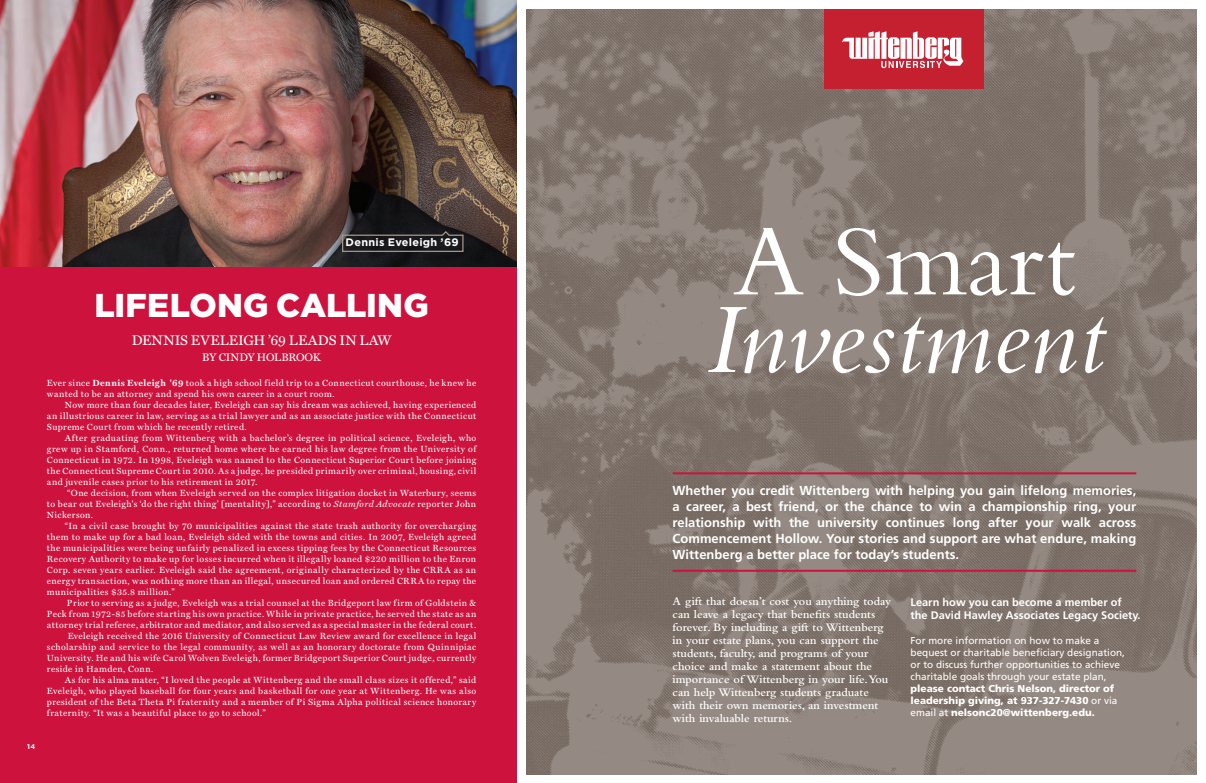
<style>
.page{position:relative;width:1206px;height:783px;background:#fff}
.page>*{position:absolute;margin:0;border:0;box-sizing:border-box;transform-origin:0 0}
.t1{font:italic 104.3px/77.6px "Bembo";color:#fff}
.t2{font:900 33px "Gotham";color:#fff}
.t3{font:14px "Miller Text";letter-spacing:.01em;color:#fff}
.t4{font:700 13px/16px "Frutiger";color:#fff;text-align:justify}
.t5{font:600 12px/13px "Bembo Std";color:#fff}
.t6{font:700 11px/13px "Frutiger";color:#fff}
.t7{font:11px "Miller Text";letter-spacing:-.015em;color:#fff}
.t8{font:700 10.9px "Gotham";letter-spacing:.025em;color:#fff}
.t9{font:10px/12px "Frutiger LT Std";color:#fff}
.t10{font:9px/11px "Miller Text";letter-spacing:.05em;color:#fff;text-align:justify}
._2nd_Paragraph{font:700 7px "Gotham";color:#fff}
.s1{font-weight:700}
.s2{font-style:italic}
.s3{font-style:normal}
.s4{font-family:"Frutiger";font-weight:900}
</style>
<div class="page">
<div style="left:0;top:0;width:517px;height:783px;background:#cd123d"></div>
<img style="left:527px;top:9px;width:670px;height:766px">
<div style="left:825px;top:9px;width:159px;height:79px;background:#c52030"></div>
<svg style="left:842px;top:31px;width:121px;height:37px"></svg>
<img style="left:0;top:0;width:517px;height:266px">
<svg style="left:341px;top:230px;width:123px;height:23px;background:#2a2929"></svg>
<hr style="left:673px;top:472px;width:463px;height:2px;background:#cd123d">
<hr style="left:673px;top:570px;width:463px;height:2px;background:#cd123d">
<p class="t8" style="left:346px;top:236px;width:115px">Dennis Eveleigh ’69</p>
<p class="_2nd_Paragraph" style="left:27px;top:742px;width:10px">14</p>
<p class="t2" style="left:95px;top:287px;width:336px">LIFELONG CALLING</p>
<p class="t3" style="left:132px;top:332px;width:261px">DENNIS EVELEIGH ’69 LEADS IN LAW</p>
<p class="t7" style="left:202px;top:351px;width:120px">BY CINDY HOLBROOK</p>
<p class="t10" style="left:47px;top:378px;width:431px">Ever since <span class="s1">Dennis Eveleigh '69</span> took a high school field trip to a Connecticut courthouse, he knew he wanted to be an attorney and spend his own career in a court room.</p>
<p class="t10" style="left:47px;top:400px;width:431px;text-indent:18px">Now more than four decades later, Eveleigh can say his dream was achieved, having experienced an illustrious career in law, serving as a trial lawyer and as an associate justice with the Connecticut Supreme Court from which he recently retired.</p>
<p class="t10" style="left:47px;top:433px;width:431px;text-indent:18px">After graduating from Wittenberg with a bachelor’s degree in political science, Eveleigh, who grew up in Stamford, Conn., returned home where he earned his law degree from the University of Connecticut in 1972. In 1998, Eveleigh was named to the Connecticut Superior Court before joining the Connecticut Supreme Court in 2010. As a judge, he presided primarily over criminal, housing, civil and juvenile cases prior to his retirement in 2017.</p>
<p class="t10" style="left:47px;top:488px;width:431px;text-indent:20px">“One decision, from when Eveleigh served on the complex litigation docket in Waterbury, seems to bear out Eveleigh's ‘do the right thing’ [mentality],” according to <span class="s2">Stamford Advocate</span> reporter John Nickerson.</p>
<p class="t10" style="left:47px;top:521px;width:431px;text-indent:18px">“In a civil case brought by 70 municipalities against the state trash authority for overcharging them to make up for a bad loan, Eveleigh sided with the towns and cities. In 2007, Eveleigh agreed the municipalities were being unfairly penalized in excess tipping fees by the Connecticut Resources Recovery Authority to make up for losses incurred when it illegally loaned $220 million to the Enron Corp. seven years earlier. Eveleigh said the agreement, originally characterized by the CRRA as an energy transaction, was nothing more than an illegal, unsecured loan and ordered CRRA to repay the municipalities $35.8 million.”</p>
<p class="t10" style="left:47px;top:598px;width:431px;text-indent:20px">Prior to serving as a judge, Eveleigh was a trial counsel at the Bridgeport law firm of Goldstein &amp; Peck from 1972-85 before starting his own practice. While in private practice, he served the state as an attorney trial referee, arbitrator and mediator, and also served as a special master in the federal court.</p>
<p class="t10" style="left:47px;top:631px;width:431px;text-indent:21px">Eveleigh received the 2016 University of Connecticut Law Review award for excellence in legal scholarship and service to the legal community, as well as an honorary doctorate from Quinnipiac University. He and his wife Carol Wolven Eveleigh, former Bridgeport Superior Court judge, currently reside in Hamden, Conn.</p>
<p class="t10" style="left:47px;top:675px;width:431px;text-indent:18px">As for his alma mater, “I loved the people at Wittenberg and the small class sizes it offered,” said Eveleigh, who played baseball for four years and basketball for one year at Wittenberg. He was also president of the Beta Theta Pi fraternity and a member of Pi Sigma Alpha political science honorary fraternity. “It was a beautiful place to go to school.”</p>
<p class="t1" style="left:704px;top:221px;width:402px"><span class="s3">A Smart<br></span>Investment</p>
<p class="t4" style="left:673px;top:482px;width:465px">Whether you credit Wittenberg with helping you gain lifelong memories, a career, a best friend, or the chance to win a championship ring, your relationship with the university continues long after your walk across Commencement Hollow. Your stories and support are what endure, making Wittenberg a better place for today’s students.</p>
<p class="t5" style="left:673px;top:595px;width:220px">A gift that doesn’t cost you anything today can leave a legacy that benefits students forever. By including a gift to Wittenberg in your estate plans, you can support the students, faculty, and programs of your choice and make a statement about the importance of Wittenberg in your life. You can help Wittenberg students graduate with their own memories, an investment with invaluable returns.</p>
<p class="t6" style="left:911px;top:595px;width:232px">Learn how you can become a member of the David Hawley Associates Legacy Society.</p>
<p class="t9" style="left:911px;top:634px;width:216px">For more information on how to make a bequest or charitable beneficiary designation, or to discuss further opportunities to achieve charitable goals through your estate plan, <span class="s4">please contact Chris Nelson, director of leadership giving, at 937-327-7430</span> or via email at <span class="s4">nelsonc20@wittenberg.edu.</span></p>
</div>
